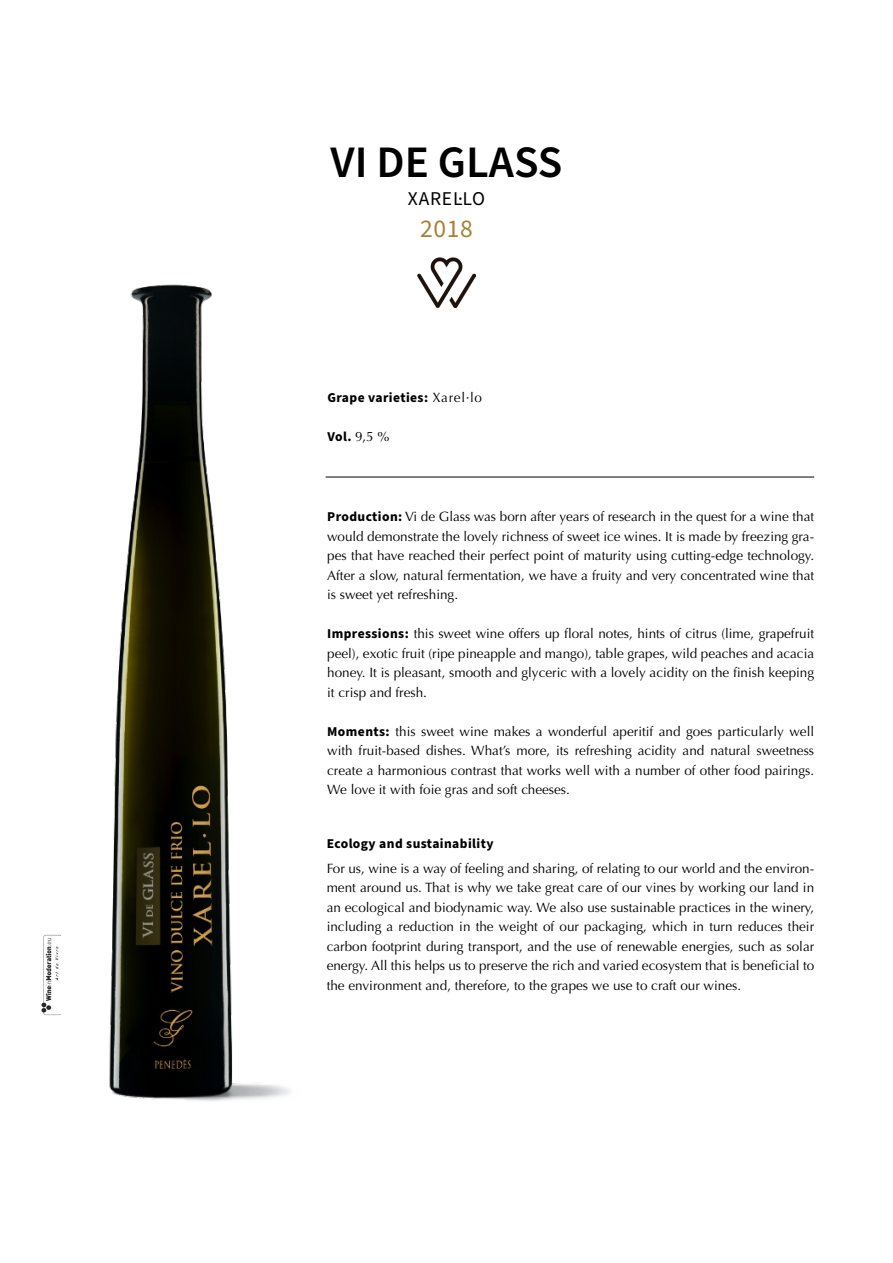
<style>
.page{position:relative;width:893px;height:1263px;background:#fff}
.page>*{position:absolute;margin:0;border:0;box-sizing:border-box;transform-origin:0 0}
.t1{font:600 45px "Source Sans Pro";color:#000001}
.t2{font:25.5px "Source Sans Pro";color:#a68235}
.t3{font:19.5px "Source Sans Pro";letter-spacing:.04em;color:#000001}
.t4{font:13.5px/19.5px "Optima";color:#000001;text-align:justify}
.t5{font:700 13.5px "Source Sans Pro";letter-spacing:.03em;color:#000001}
.s1{font-family:"Optima";font-weight:400}
.s2{font-family:"Source Sans Pro";font-weight:700}
</style>
<div class="page">
<img style="left:46px;top:284px;width:343px;height:817px">
<hr style="left:326px;top:477px;width:488px;height:1px;background:#000001">
<img style="left:41px;top:934px;width:20px;height:81px">
<img style="left:417px;top:257px;width:59px;height:50px">
<p class="t1" style="left:330px;top:132px;width:233px">VI DE GLASS</p>
<p class="t3" style="left:408px;top:186px;width:79px">XAREL·LO</p>
<p class="t2" style="left:420px;top:211px;width:54px">2018</p>
<p class="t5" style="left:327px;top:389px;width:156px">Grape varieties: <span class="s1">Xarel·lo</span></p>
<p class="t5" style="left:327px;top:428px;width:64px">Vol. <span class="s1">9,5 %</span></p>
<p class="t4" style="left:327px;top:507px;width:488px"><span class="s2">Production:</span> Vi de Glass was born after years of research in the quest for a wine that would demonstrate the lovely richness of sweet ice wines. It is made by freezing gra&shy;pes that have reached their perfect point of maturity using cutting-edge technology.<br>After a slow, natural fermentation, we have a fruity and very concentrated wine that is sweet yet refreshing.</p>
<p class="t4" style="left:327px;top:624px;width:488px"><span class="s2">Impressions:</span> this sweet wine offers up floral notes, hints of citrus (lime, grapefruit peel), exotic fruit (ripe pineapple and mango), table grapes, wild peaches and acacia honey. It is pleasant, smooth and glyceric with a lovely acidity on the finish keeping it crisp and fresh.</p>
<p class="t4" style="left:327px;top:722px;width:488px"><span class="s2">Moments:</span> this sweet wine makes a wonderful aperitif and goes particularly well with fruit-based dishes. What’s more, its refreshing acidity and natural sweetness create a harmonious contrast that works well with a number of other food pairings.<br>We love it with foie gras and soft cheeses.</p>
<p class="t5" style="left:327px;top:835px;width:168px">Ecology and sustainability</p>
<p class="t4" style="left:327px;top:858px;width:489px">For us, wine is a way of feeling and sharing, of relating to our world and the environ&shy;ment around us. That is why we take great care of our vines by working our land in an ecological and biodynamic way. We also use sustainable practices in the winery, including a reduction in the weight of our packaging, which in turn reduces their carbon footprint during transport, and the use of renewable energies, such as solar energy. All this helps us to preserve the rich and varied ecosystem that is beneficial to the environment and, therefore, to the grapes we use to craft our wines.</p>
</div>
